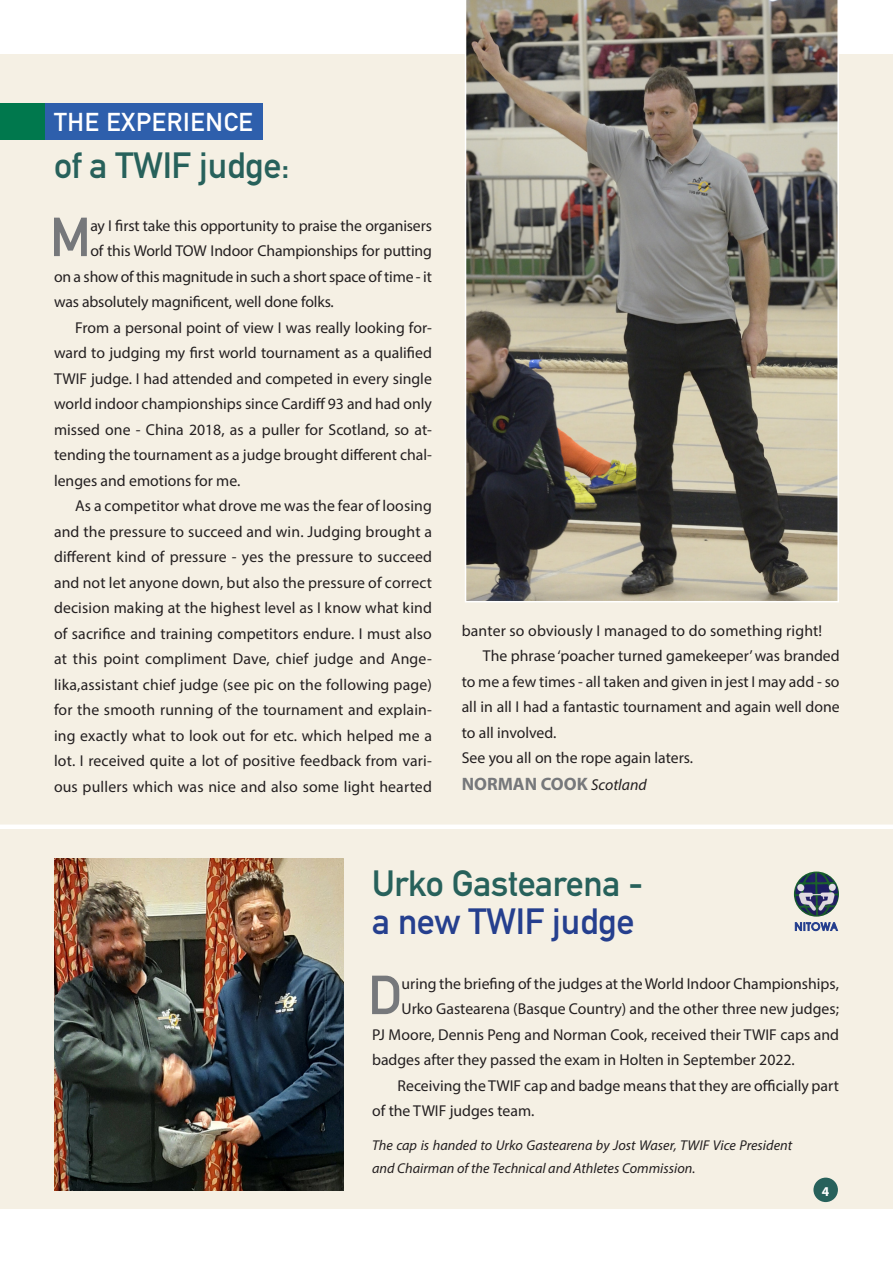
<style>
.page{position:relative;width:893px;height:1263px;background:#fff}
.page>*{position:absolute;margin:0;border:0;box-sizing:border-box;transform-origin:0 0}
.t1{font:700 54px "DIN Alternate";color:#76787b}
.t2{font:700 36px "DIN Alternate";letter-spacing:-.01em;color:#27615b}
.t3{font:700 36px "DIN Alternate";letter-spacing:-.01em;color:#253f8e}
.t4{font:700 25.5px "DIN Alternate";letter-spacing:.03em;color:#fff}
.t5{font:700 18px "Myriad Pro";color:#76787b}
.t6{font:15.75px/25.5px "Myriad Pro";color:#231f20;text-align:justify}
.t7{font:italic 14.25px/22.5px "Myriad Pro";color:#231f20}
.t8{font:700 13.5px "Myriad Pro";color:#fff}
.s1{font-weight:400;font-style:italic;font-size:15.75px;color:#231f20}
</style>
<div class="page">
<div style="left:0;top:54px;width:893px;height:1155px;background:#f5f0e4"></div>
<div style="left:0;top:103px;width:263px;height:37px;background:#2e5fac"></div>
<img style="left:465px;top:0;width:374px;height:602px">
<div style="left:0;top:103px;width:45px;height:36px;background:#00784d"></div>
<img style="left:54px;top:859px;width:290px;height:331px">
<div style="left:813px;top:1177px;width:25px;height:25px;background:#27615b;border-radius:50%"></div>
<div style="left:0;top:824px;width:893px;height:5px;background:#fff"></div>
<svg style="left:794px;top:871px;width:45px;height:60px"></svg>
<p class="t4" style="left:54px;top:103px;width:200px">THE EXPERIENCE</p>
<p class="t2" style="left:54px;top:138px;width:237px">of a TWIF judge:</p>
<p class="t1" style="left:50px;top:196px;width:42px">M</p>
<p class="t6" style="left:90px;top:212px;width:343px">ay I first take this opportunity to praise the organisers</p>
<p class="t6" style="left:90px;top:238px;width:343px">of this World TOW Indoor Championships for putting</p>
<p class="t6" style="left:54px;top:263px;width:379px">on a show of this magnitude in such a short space of time - it</p>
<p class="t6" style="left:54px;top:289px;width:281px">was absolutely magnificent, well done folks.</p>
<p class="t6" style="left:54px;top:314px;width:379px;text-indent:21px">From a personal point of view I was really looking for&shy;ward to judging my first world tournament as a qualified TWIF judge. I had attended and competed in every single world indoor championships since Cardiff 93 and had only missed one - China 2018, as a puller for Scotland, so at&shy;tending the tournament as a judge brought different chal&shy;lenges and emotions for me.</p>
<p class="t6" style="left:54px;top:493px;width:379px;text-indent:21px">As a competitor what drove me was the fear of loosing and the pressure to succeed and win. Judging brought a different kind of pressure - yes the pressure to succeed and not let anyone down, but also the pressure of correct decision making at the highest level as I know what kind of sacrifice and training competitors endure. I must also at this point compliment Dave, chief judge and Ange&shy;lika,assistant chief judge (see pic on the following page) for the smooth running of the tournament and explain&shy;ing exactly what to look out for etc. which helped me a lot. I received quite a lot of positive feedback from vari&shy;ous pullers which was nice and also some light hearted</p>
<p class="t6" style="left:462px;top:617px;width:362px">banter so obviously I managed to do something right!</p>
<p class="t6" style="left:462px;top:643px;width:379px;text-indent:21px">The phrase ‘poacher turned gamekeeper’ was branded to me a few times - all taken and given in jest I may add - so all in all I had a fantastic tournament and again well done to all involved.</p>
<p class="t6" style="left:462px;top:745px;width:233px">See you all on the rope again laters.</p>
<p class="t5" style="left:462px;top:772px;width:187px">NORMAN COOK <span class="s1">Scotland</span></p>
<p class="t2" style="left:372px;top:856px;width:273px">Urko Gastearena -</p>
<p class="t3" style="left:372px;top:894px;width:264px">a new TWIF judge</p>
<p class="t1" style="left:368px;top:954px;width:36px">D</p>
<p class="t6" style="left:401px;top:970px;width:439px">uring the briefing of the judges at the World Indoor Championships,</p>
<p class="t6" style="left:401px;top:996px;width:439px">Urko Gastearena (Basque Country) and the other three new judges;</p>
<p class="t6" style="left:372px;top:1021px;width:468px">PJ Moore, Dennis Peng and Norman Cook, received their TWIF caps and</p>
<p class="t6" style="left:372px;top:1047px;width:424px">badges after they passed the exam in Holten in September 2022.</p>
<p class="t6" style="left:372px;top:1072px;width:468px;text-indent:26px">Receiving the TWIF cap and badge means that they are officially part of the TWIF judges team.</p>
<p class="t7" style="left:372px;top:1134px;width:422px">The cap is handed to Urko Gastearena by Jost Waser, TWIF Vice President and Chairman of the Technical and Athletes Commission.</p>
<p class="t8" style="left:822px;top:1182px;width:9px">4</p>
</div>
